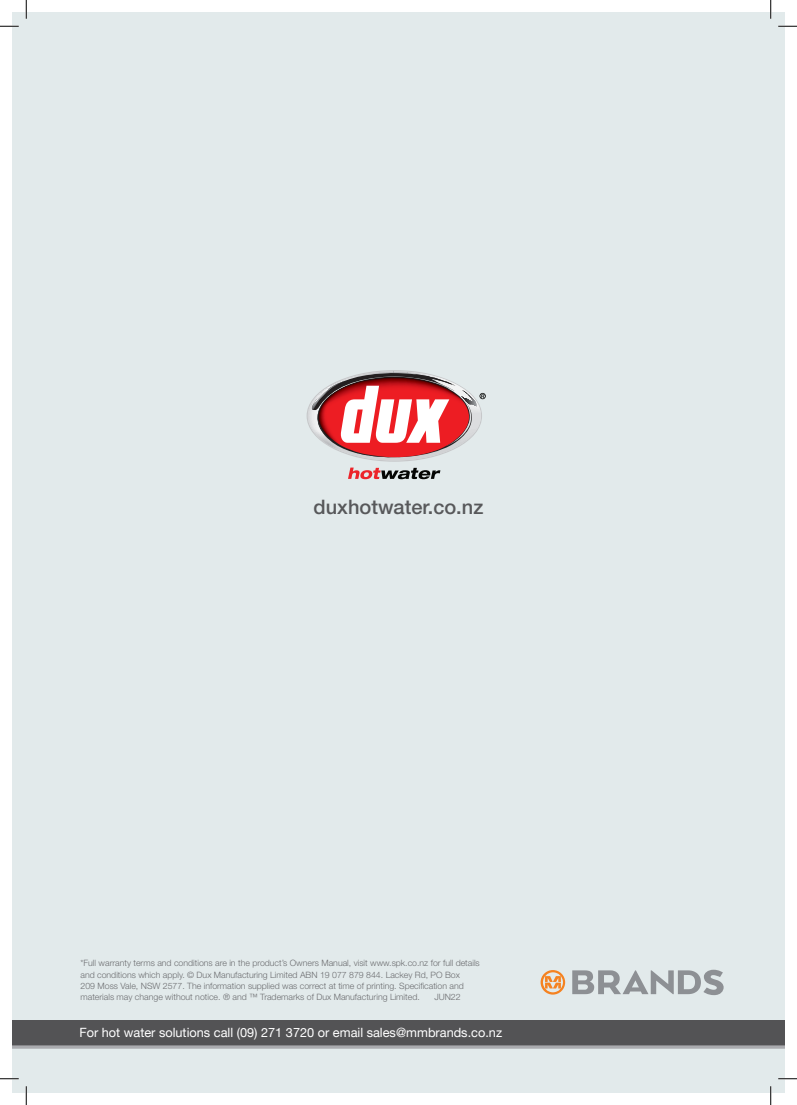
<style>
.page{position:relative;width:797px;height:1105px;background:#fff}
.page>*{position:absolute;margin:0;border:0;box-sizing:border-box;transform-origin:0 0}
.t1{font:500 20px "Helvetica Neue LT Std";color:#57585a}
.t2{font:12.75px "Helvetica Neue LT";color:#fff}
.t3{font:300 8.75px/11.2px "Helvetica Neue LT Std";color:#6c6d70}
</style>
<div class="page">
<div style="left:12px;top:12px;width:773px;height:1081px;background:#e2eaeb"></div>
<div style="left:12px;top:1021px;width:773px;height:26px;background:#535355"></div>
<svg style="left:12px;top:1045px;width:773px;height:4px;background:#a4a6a9"></svg>
<svg style="left:348px;top:468px;width:92px;height:11px"></svg>
<svg style="left:306px;top:370px;width:180px;height:92px"></svg>
<svg style="left:540px;top:970px;width:25px;height:24px"></svg>
<svg style="left:572px;top:970px;width:151px;height:25px"></svg>
<svg style="left:0;top:25px;width:19px;height:2px"></svg>
<svg style="left:778px;top:25px;width:19px;height:2px"></svg>
<svg style="left:0;top:1078px;width:19px;height:1px"></svg>
<svg style="left:778px;top:1078px;width:19px;height:1px"></svg>
<svg style="left:25px;top:0;width:2px;height:19px"></svg>
<svg style="left:25px;top:1086px;width:2px;height:19px"></svg>
<svg style="left:770px;top:0;width:1px;height:19px"></svg>
<svg style="left:770px;top:1086px;width:1px;height:19px"></svg>
<h1 class="t1" style="left:313px;top:495px;width:171px">duxhotwater.co.nz</h1>
<p class="t3" style="left:80px;top:957px;width:401px">*Full warranty terms and conditions are in the product’s Owners Manual, visit www.spk.co.nz for full details and conditions which apply. © Dux Manufacturing Limited ABN 19 077 879 844. Lackey Rd, PO Box<br>209 Moss Vale, NSW 2577. The information supplied was correct at time of printing. Specification and materials may change without notice. ® and ™ Trademarks of Dux Manufacturing Limited.</p>
<p class="t3" style="left:434px;top:991px;width:28px">JUN22</p>
<h2 class="t2" style="left:79px;top:1025px;width:424px">For hot water solutions call (09) 271 3720 or email sales@mmbrands.co.nz</h2>
</div>
